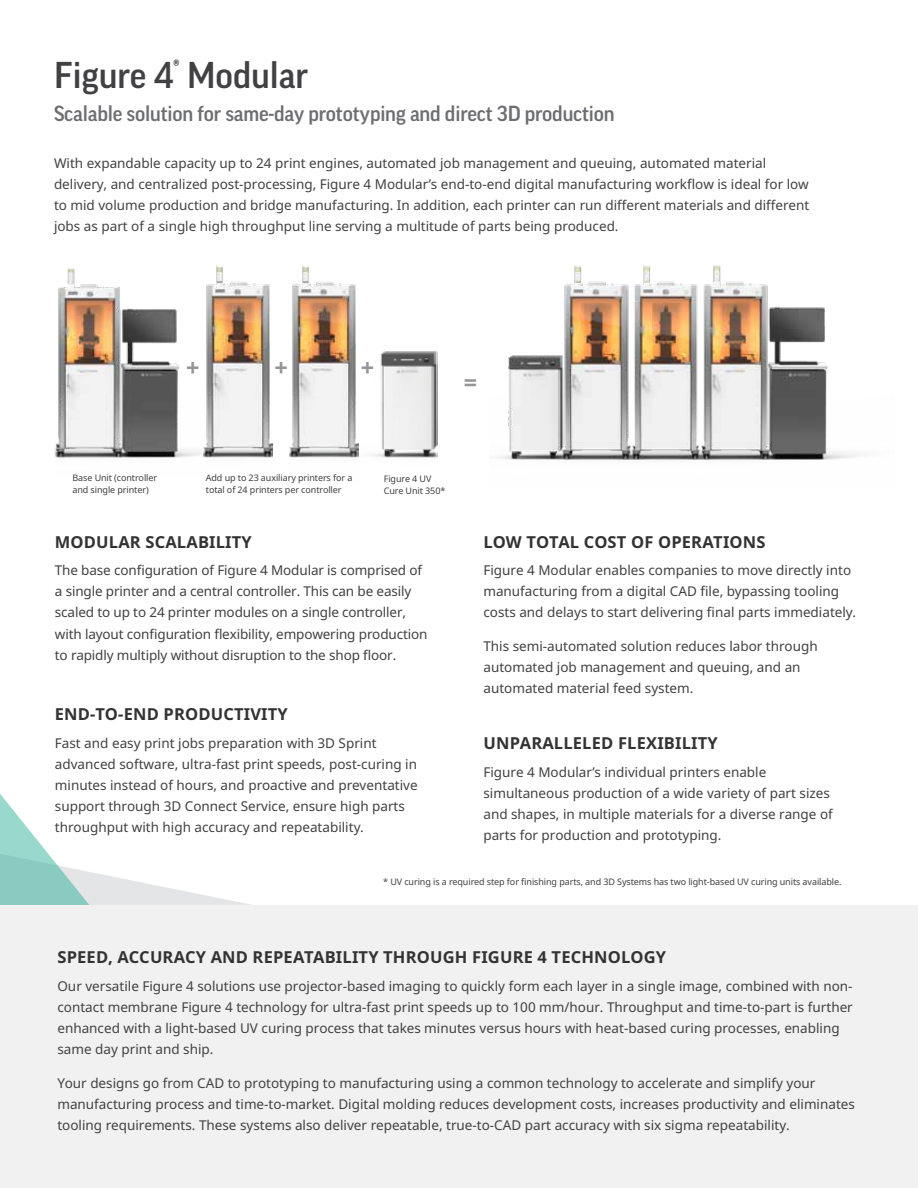
<style>
.page{position:relative;width:918px;height:1188px;background:#fff}
.page>*{position:absolute;margin:0;border:0;box-sizing:border-box;transform-origin:0 0}
.t1{font:500 36px "Good Pro";color:#414042}
.t2{font:700 23.4px "Noto Sans";color:#939598}
.t3{font:500 21px "Good Pro";letter-spacing:-.01em;color:#6d6e71}
.t4{font:700 16.5px "Noto Sans";letter-spacing:.01em;color:#333}
.t5{font:13.5px/21px "Noto Sans";color:#414042}
.t6{font:9px/12px "Noto Sans";letter-spacing:-.01em;color:#414042}
</style>
<div class="page">
<svg style="left:204px;top:895px;width:179px;height:11px"></svg>
<svg style="left:8px;top:804px;width:196px;height:102px"></svg>
<svg style="left:0;top:794px;width:8px;height:112px"></svg>
<div style="left:0;top:906px;width:918px;height:282px;background:#f1f1f2"></div>
<img style="left:497px;top:265px;width:363px;height:195px">
<img style="left:55px;top:268px;width:148px;height:190px">
<img style="left:290px;top:266px;width:66px;height:192px">
<img style="left:203px;top:266px;width:69px;height:192px">
<img style="left:313px;top:345px;width:125px;height:113px">
<h1 class="t1" style="left:54px;top:55px;width:256px">Figure 4<sup>®</sup> Modular</h1>
<h3 class="t3" style="left:54px;top:102px;width:562px">Scalable solution for same-day prototyping and direct 3D production</h3>
<p class="t5" style="left:54px;top:153px;width:757px">With expandable capacity up to 24 print engines, automated job management and queuing, automated material delivery, and centralized post-processing, Figure 4 Modular’s end-to-end digital manufacturing workflow is ideal for low to mid volume production and bridge manufacturing. In addition, each printer can run different materials and different jobs as part of a single high throughput line serving a multitude of parts being produced.</p>
<h2 class="t2" style="left:186px;top:351px;width:15px">+</h2>
<h2 class="t2" style="left:274px;top:351px;width:15px">+</h2>
<h2 class="t2" style="left:361px;top:351px;width:15px">+</h2>
<h2 class="t2" style="left:464px;top:366px;width:15px">=</h2>
<p class="t6" style="left:73px;top:472px;width:86px">Base Unit (controller and single printer)</p>
<p class="t6" style="left:206px;top:472px;width:148px">Add up to 23 auxiliary printers for a total of 24 printers per controller</p>
<p class="t6" style="left:384px;top:473px;width:63px">Figure 4 UV<br>Cure Unit 350*</p>
<p class="t4" style="left:55px;top:530px;width:199px">MODULAR SCALABILITY</p>
<p class="t5" style="left:55px;top:560px;width:374px">The base configuration of Figure 4 Modular is comprised of a single printer and a central controller. This can be easily scaled to up to 24 printer modules on a single controller, with layout configuration flexibility, empowering production to rapidly multiply without disruption to the shop floor.</p>
<p class="t4" style="left:483px;top:530px;width:284px">LOW TOTAL COST OF OPERATIONS</p>
<p class="t5" style="left:483px;top:560px;width:374px">Figure 4 Modular enables companies to move directly into manufacturing from a digital CAD file, bypassing tooling costs and delays to start delivering final parts immediately.</p>
<p class="t5" style="left:483px;top:636px;width:336px">This semi-automated solution reduces labor through automated job management and queuing, and an automated material feed system.</p>
<p class="t4" style="left:55px;top:703px;width:235px">END-TO-END PRODUCTIVITY</p>
<p class="t5" style="left:55px;top:732px;width:364px">Fast and easy print jobs preparation with 3D Sprint advanced software, ultra-fast print speeds, post-curing in minutes instead of hours, and proactive and preventative support through 3D Connect Service, ensure high parts throughput with high accuracy and repeatability.</p>
<p class="t4" style="left:483px;top:732px;width:236px">UNPARALLELED FLEXIBILITY</p>
<p class="t5" style="left:483px;top:762px;width:351px">Figure 4 Modular’s individual printers enable simultaneous production of a wide variety of part sizes and shapes, in multiple materials for a diverse range of parts for production and prototyping.</p>
<p class="t6" style="left:383px;top:875px;width:460px">* UV curing is a required step for finishing parts, and 3D Systems has two light-based UV curing units available.</p>
<p class="t4" style="left:57px;top:946px;width:610px">SPEED, ACCURACY AND REPEATABILITY THROUGH FIGURE 4 TECHNOLOGY</p>
<p class="t5" style="left:57px;top:975px;width:797px">Our versatile Figure 4 solutions use projector-based imaging to quickly form each layer in a single image, combined with non&shy;contact membrane Figure 4 technology for ultra-fast print speeds up to 100 mm/hour. Throughput and time-to-part is further enhanced with a light-based UV curing process that takes minutes versus hours with heat-based curing processes, enabling same day print and ship.</p>
<p class="t5" style="left:57px;top:1072px;width:799px">Your designs go from CAD to prototyping to manufacturing using a common technology to accelerate and simplify your manufacturing process and time-to-market. Digital molding reduces development costs, increases productivity and eliminates tooling requirements. These systems also deliver repeatable, true-to-CAD part accuracy with six sigma repeatability.</p>
</div>
